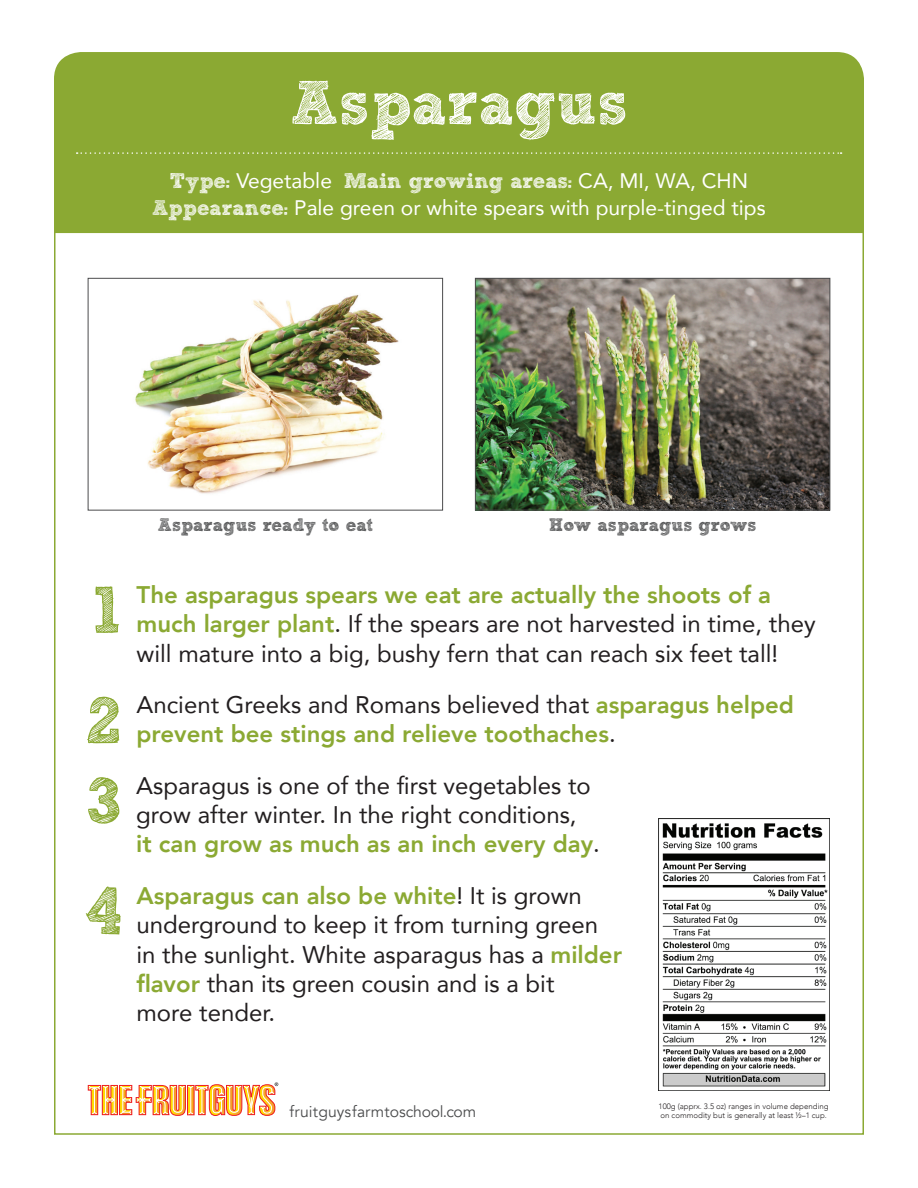
<style>
.page{position:relative;width:918px;height:1188px;background:#fff}
.page>*{position:absolute;margin:0;border:0;box-sizing:border-box;transform-origin:0 0}
.t1{font:66.45px "Sketch Rockwell";color:#8ba933}
.t2{font:61.5px "Sketch Rockwell";color:#fff}
.t3{font:24px/29.2px "Avenir";color:#231f20}
.t4{font:800 24px/29.2px "Avenir";color:#8ba933}
.t5{font:21px "Avenir";color:#fff}
.t6{font:21px "Sketch Rockwell";color:#fff}
.t7{font:18px "Sketch Rockwell";color:#4b4c4d}
.t8{font:15.75px "Avenir";color:#4b4c4d}
.t9{font:300 7.8px/9.4px "Avenir";color:#231f20}
.s1{font-family:"Avenir"}
.s2{font-family:"Sketch Rockwell"}
.s3{font-weight:800;color:#8ba933}
.s4{font-weight:400;color:#231f20}
</style>
<div class="page">
<div style="left:54px;top:52px;width:810px;height:181px;background:#8ba933"></div>
<svg style="left:88px;top:1082px;width:190px;height:34px"></svg>
<img style="left:135px;top:294px;width:264px;height:200px">
<div style="left:88px;top:278px;width:355px;height:232px;border:1px solid #4b4c4d"></div>
<img style="left:477px;top:280px;width:351px;height:228px">
<div style="left:475px;top:278px;width:355px;height:232px;border:1px solid #4b4c4d"></div>
<div style="left:54px;top:82px;width:8px;height:16px;border:2px solid #8ba933"></div>
<svg style="left:77px;top:152px;width:765px;height:2px;background:#9fb858"></svg>
<img style="left:658px;top:819px;width:171px;height:271px">
<h2 class="t2" style="left:290px;top:69px;width:339px">Asparagus</h2>
<p class="t6" style="left:170px;top:169px;width:580px">Type: <span class="s1">Vegetable</span> Main growing areas: <span class="s1">CA, MI, WA, CHN</span></p>
<p class="t5" style="left:152px;top:190px;width:615px"><span class="s2">Appearance:</span> Pale green or white spears with purple-tinged tips</p>
<p class="t7" style="left:158px;top:515px;width:217px">Asparagus ready to eat</p>
<p class="t7" style="left:549px;top:515px;width:209px">How asparagus grows</p>
<h1 class="t1" style="left:92px;top:574px;width:30px">1</h1>
<p class="t3" style="left:137px;top:579px;width:681px"><span class="s3">The asparagus spears we eat are actually the shoots of a much larger plant</span>. If the spears are not harvested in time, they will mature into a big, bushy fern that can reach six feet tall!</p>
<h1 class="t1" style="left:85px;top:684px;width:38px">2</h1>
<p class="t4" style="left:136px;top:690px;width:659px"><span class="s4">Ancient Greeks and Romans believed that</span> asparagus helped prevent bee stings and relieve toothaches<span class="s4">.</span></p>
<h1 class="t1" style="left:86px;top:765px;width:37px">3</h1>
<p class="t3" style="left:136px;top:770px;width:465px">Asparagus is one of the first vegetables to grow after winter. In the right conditions,<br><span class="s3">it can grow as much as an inch every day</span>.</p>
<h1 class="t1" style="left:85px;top:875px;width:40px">4</h1>
<p class="t3" style="left:137px;top:880px;width:487px"><span class="s3">Asparagus can also be white</span>! It is grown underground to keep it from turning green in the sunlight. White asparagus has a <span class="s3">milder flavor</span> than its green cousin and is a bit<br>more tender.</p>
<p class="t8" style="left:290px;top:1102px;width:188px">fruitguysfarmtoschool.com</p>
<p class="t9" style="left:659px;top:1101px;width:172px">100g (apprx. 3.5 oz) ranges in volume depending on commodity but is generally at least ½–1 cup.</p>
</div>
